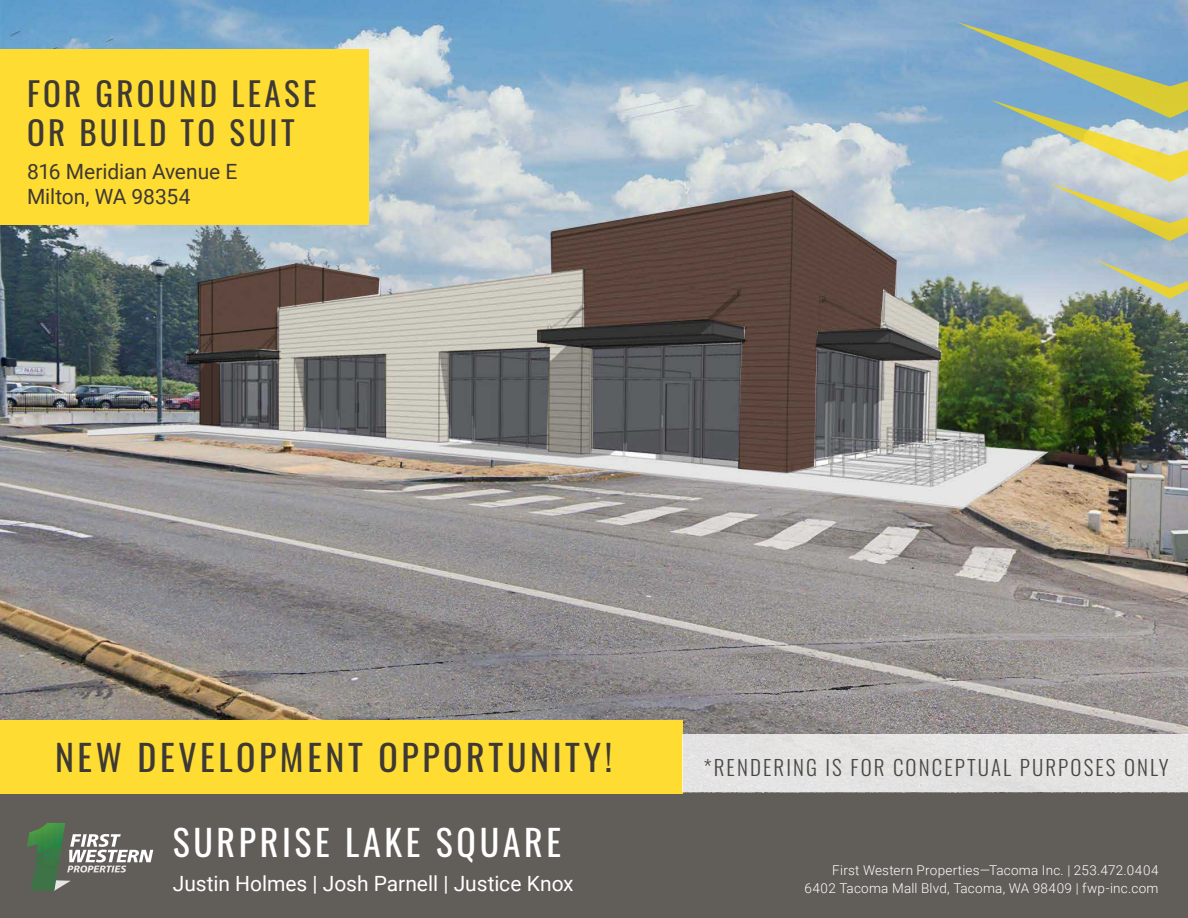
<style>
.page{position:relative;width:1188px;height:918px;background:#fff}
.page>*{position:absolute;margin:0;border:0;box-sizing:border-box;transform-origin:0 0}
.t1{font:36px "Oswald";letter-spacing:.1em;color:#3e3935}
.t2{font:36px "Oswald";letter-spacing:.1em;color:#fff}
.t3{font:33px/39.6px "Oswald";letter-spacing:.1em;color:#3e3935}
.t4{font:300 21px "Oswald";letter-spacing:.1em;color:#494743}
.t5{font:21px "Roboto";letter-spacing:-.005em;color:#fff}
.t6{font:21px/25.2px "Roboto";letter-spacing:-.005em;color:#3e3935}
.t7{font:300 13.5px/18px "Roboto";letter-spacing:.02em;color:#fff;text-align:right}
</style>
<div class="page">
<img style="left:0;top:0;width:1188px;height:793px">
<div style="left:0;top:50px;width:369px;height:175px;background:#ffdc32"></div>
<div style="left:0;top:793px;width:1188px;height:125px;background:#615d59"></div>
<svg style="left:956px;top:22px;width:232px;height:219px;background:#a5bbb7"></svg>
<svg style="left:1096px;top:260px;width:92px;height:39px;background:#b0bbab"></svg>
<svg style="left:65px;top:880px;width:6px;height:4px"></svg>
<svg style="left:67px;top:834px;width:86px;height:39px"></svg>
<img style="left:27px;top:823px;width:38px;height:68px">
<div style="left:0;top:720px;width:682px;height:74px;background:#ffdc32"></div>
<div style="left:682px;top:734px;width:506px;height:58px;background:#e4e3e3"></div>
<h2 class="t3" style="left:27px;top:70px;width:291px">FOR GROUND LEASE<br>OR BUILD TO SUIT</h2>
<h3 class="t6" style="left:27px;top:158px;width:212px">816 Meridian Avenue E<br>Milton, WA 98354</h3>
<h1 class="t1" style="left:55px;top:726px;width:559px">NEW DEVELOPMENT OPPORTUNITY!</h1>
<h1 class="t2" style="left:173px;top:811px;width:390px">SURPRISE LAKE SQUARE</h1>
<h3 class="t5" style="left:173px;top:869px;width:402px">Justin Holmes | Josh Parnell | Justice Knox</h3>
<h3 class="t4" style="left:704px;top:748px;width:466px">*RENDERING IS FOR CONCEPTUAL PURPOSES ONLY</h3>
<p class="t7" style="left:804px;top:860px;width:356px">First Western Properties—Tacoma Inc. | 253.472.0404<br>6402 Tacoma Mall Blvd, Tacoma, WA 98409 | fwp-inc.com</p>
</div>
